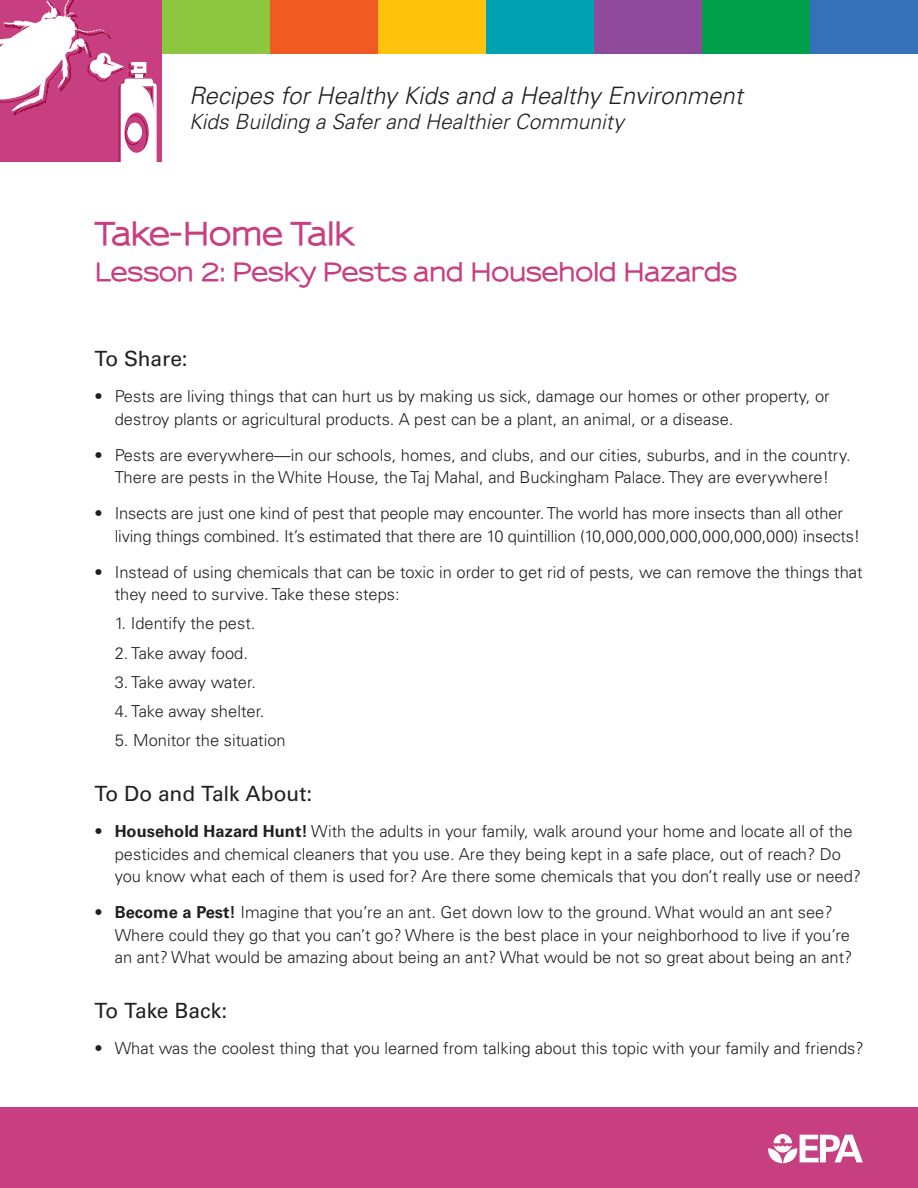
<style>
.page{position:relative;width:918px;height:1188px;background:#fff}
.page>*{position:absolute;margin:0;border:0;box-sizing:border-box;transform-origin:0 0}
.t1{font:800 30px "Sansumi";letter-spacing:-.02em;color:#c83f81}
.t2{font:italic 300 24px "Univers LT Std";color:#231f20}
.t3{font:800 24px "Sansumi";letter-spacing:-.005em;color:#c83f81}
.t4{font:italic 300 21px "Univers LT Std";color:#231f20}
.t5{font:21px "Univers LT Std";letter-spacing:-.01em;color:#231f20}
.Lbody{font:300 16.5px/22.5px "Univers LT Std";color:#231f20}
.Lbody-2{font:300 16.5px "Univers LT Std";letter-spacing:-.02em;color:#231f20}
.s1{font-weight:700}
</style>
<div class="page">
<div style="left:0;top:1107px;width:918px;height:81px;background:#c83f81"></div>
<svg style="left:768px;top:1134px;width:95px;height:29px"></svg>
<div style="left:0;top:0;width:162px;height:162px;background:#c83f81"></div>
<svg style="left:0;top:0;width:157px;height:162px"></svg>
<div style="left:810px;top:0;width:108px;height:54px;background:#3570b8"></div>
<div style="left:378px;top:0;width:108px;height:54px;background:#ffc20d"></div>
<div style="left:702px;top:0;width:108px;height:54px;background:#009f4c"></div>
<div style="left:594px;top:0;width:108px;height:54px;background:#904a9c"></div>
<div style="left:486px;top:0;width:108px;height:54px;background:#00a2b2"></div>
<div style="left:270px;top:0;width:108px;height:54px;background:#f15a22"></div>
<div style="left:162px;top:0;width:108px;height:54px;background:#8dc73f"></div>
<h2 class="t2" style="left:189px;top:81px;width:555px">Recipes for Healthy Kids and a Healthy Environment</h2>
<h2 class="t4" style="left:189px;top:109px;width:436px">Kids Building a Safer and Healthier Community</h2>
<h1 class="t1" style="left:94px;top:216px;width:260px">Take-Home Talk</h1>
<h2 class="t3" style="left:94px;top:257px;width:644px">Lesson 2: Pesky Pests and Household Hazards</h2>
<h3 class="t5" style="left:94px;top:346px;width:95px">To Share:</h3>
<p class="Lbody" style="left:94px;top:385px;width:10px">•</p>
<p class="Lbody" style="left:115px;top:385px;width:716px">Pests are living things that can hurt us by making us sick, damage our homes or other property, or destroy plants or agricultural products. A pest can be a plant, an animal, or a disease.</p>
<p class="Lbody" style="left:115px;top:444px;width:737px">Pests are everywhere—in our schools, homes, and clubs, and our cities, suburbs, and in the country.<br>There are pests in the White House, the Taj Mahal, and Buckingham Palace. They are everywhere!</p>
<p class="Lbody" style="left:115px;top:502px;width:747px">Insects are just one kind of pest that people may encounter.The world has more insects than all other living things combined. It’s estimated that there are 10 quintillion (10,000,000,000,000,000,000) insects!</p>
<p class="Lbody" style="left:115px;top:561px;width:749px">Instead of using chemicals that can be toxic in order to get rid of pests, we can remove the things that they need to survive. Take these steps:</p>
<p class="Lbody" style="left:115px;top:612px;width:142px">1. Identify the pest.</p>
<p class="Lbody-2" style="left:115px;top:643px;width:135px">2. Take away food.</p>
<p class="Lbody-2" style="left:115px;top:672px;width:143px">3. Take away water.</p>
<p class="Lbody" style="left:115px;top:700px;width:151px">4. Take away shelter.</p>
<p class="Lbody" style="left:115px;top:729px;width:173px">5. Monitor the situation</p>
<h3 class="t5" style="left:94px;top:781px;width:219px">To Do and Talk About:</h3>
<p class="Lbody" style="left:94px;top:820px;width:10px">•</p>
<p class="Lbody" style="left:94px;top:444px;width:10px">•</p>
<p class="Lbody" style="left:94px;top:502px;width:10px">•</p>
<p class="Lbody" style="left:94px;top:561px;width:10px">•</p>
<p class="Lbody" style="left:115px;top:820px;width:748px"><span class="s1">Household Hazard Hunt!</span> With the adults in your family, walk around your home and locate all of the pesticides and chemical cleaners that you use. Are they being kept in a safe place, out of reach? Do you know what each of them is used for? Are there some chemicals that you don’t really use or need?</p>
<p class="Lbody" style="left:115px;top:901px;width:739px"><span class="s1">Become a Pest!</span> Imagine that you’re an ant. Get down low to the ground. What would an ant see?<br>Where could they go that you can’t go? Where is the best place in your neighborhood to live if you’re an ant? What would be amazing about being an ant? What would be not so great about being an ant?</p>
<h3 class="t5" style="left:94px;top:998px;width:134px">To Take Back:</h3>
<p class="Lbody" style="left:94px;top:1037px;width:771px">• What was the coolest thing that you learned from talking about this topic with your family and friends?</p>
<p class="Lbody" style="left:94px;top:901px;width:10px">•</p>
</div>
